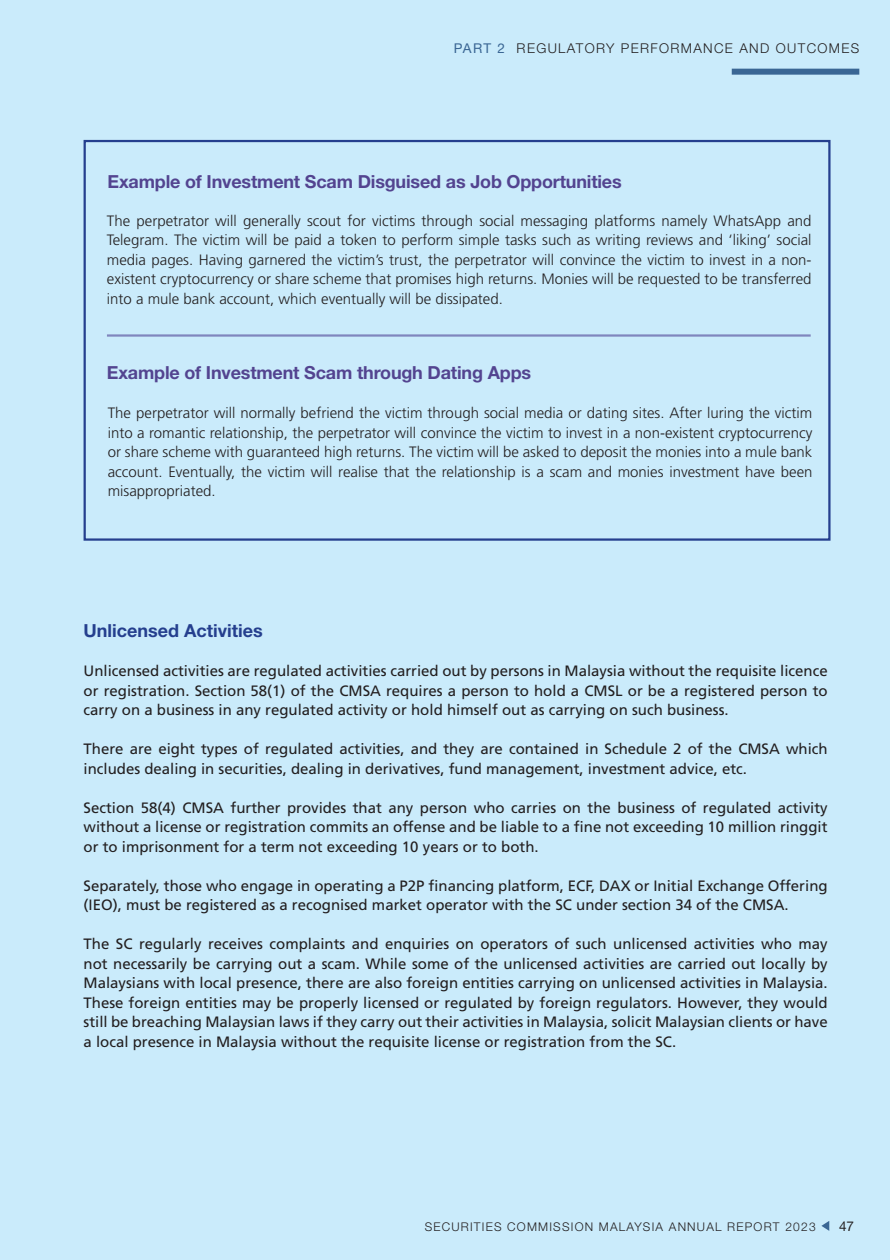
<style>
.page{position:relative;width:890px;height:1260px;background:#caebfb}
.page>*{position:absolute;margin:0;border:0;box-sizing:border-box;transform-origin:0 0}
.t1{font:700 18px "Helvetica Neue LT Std";letter-spacing:-.01em;color:#534490}
.t2{font:700 18px "Helvetica Neue LT Std";color:#253f8e}
.t3{font:15px/19.5px "Frutiger LT Std";color:#231f20;text-align:justify}
.t4{font:300 15px/19.5px "Frutiger LT Std";color:#231f20;text-align:justify}
.t5{font:300 13.5px "Helvetica Neue LT Std";letter-spacing:.1em;color:#231f20}
.t6{font:13.5px "Helvetica Neue LT Std";color:#231f20}
.t7{font:300 12px "Helvetica Neue LT Std";letter-spacing:.1em;color:#231f20}
.s1{font-weight:400;color:#3a6694}
</style>
<div class="page">
<svg style="left:821px;top:1221px;width:8px;height:10px"></svg>
<div style="left:732px;top:69px;width:127px;height:6px;background:#3a6694"></div>
<div style="left:84px;top:140px;width:746px;height:401px;border:2px solid #253f8e"></div>
<hr style="left:107px;top:334px;width:704px;height:3px;background:#8086bd">
<p class="t5" style="left:454px;top:40px;width:407px"><span class="s1">PART 2</span> REGULATORY PERFORMANCE AND OUTCOMES</p>
<p class="t1" style="left:108px;top:170px;width:516px">Example of Investment Scam Disguised as Job Opportunities</p>
<p class="t4" style="left:107px;top:211px;width:706px">The perpetrator will generally scout for victims through social messaging platforms namely WhatsApp and Telegram. The victim will be paid a token to perform simple tasks such as writing reviews and ‘liking’ social media pages. Having garnered the victim’s trust, the perpetrator will convince the victim to invest in a non&shy;existent cryptocurrency or share scheme that promises high returns. Monies will be requested to be transferred into a mule bank account, which eventually will be dissipated.</p>
<p class="t1" style="left:107px;top:361px;width:426px">Example of Investment Scam through Dating Apps</p>
<p class="t4" style="left:108px;top:403px;width:706px">The perpetrator will normally befriend the victim through social media or dating sites. After luring the victim into a romantic relationship, the perpetrator will convince the victim to invest in a non-existent cryptocurrency or share scheme with guaranteed high returns. The victim will be asked to deposit the monies into a mule bank account. Eventually, the victim will realise that the relationship is a scam and monies investment have been misappropriated.</p>
<p class="t2" style="left:84px;top:620px;width:181px">Unlicensed Activities</p>
<p class="t3" style="left:84px;top:661px;width:746px">Unlicensed activities are regulated activities carried out by persons in Malaysia without the requisite licence or registration. Section 58(1) of the CMSA requires a person to hold a CMSL or be a registered person to carry on a business in any regulated activity or hold himself out as carrying on such business.</p>
<p class="t3" style="left:84px;top:739px;width:746px">There are eight types of regulated activities, and they are contained in Schedule 2 of the CMSA which includes dealing in securities, dealing in derivatives, fund management, investment advice, etc.</p>
<p class="t3" style="left:84px;top:798px;width:746px">Section 58(4) CMSA further provides that any person who carries on the business of regulated activity without a license or registration commits an offense and be liable to a fine not exceeding 10 million ringgit or to imprisonment for a term not exceeding 10 years or to both.</p>
<p class="t3" style="left:84px;top:876px;width:746px">Separately, those who engage in operating a P2P financing platform, ECF, DAX or Initial Exchange Offering (IEO), must be registered as a recognised market operator with the SC under section 34 of the CMSA.</p>
<p class="t3" style="left:84px;top:934px;width:746px">The SC regularly receives complaints and enquiries on operators of such unlicensed activities who may not necessarily be carrying out a scam. While some of the unlicensed activities are carried out locally by Malaysians with local presence, there are also foreign entities carrying on unlicensed activities in Malaysia.<br>These foreign entities may be properly licensed or regulated by foreign regulators. However, they would still be breaching Malaysian laws if they carry out their activities in Malaysia, solicit Malaysian clients or have a local presence in Malaysia without the requisite license or registration from the SC.</p>
<p class="t7" style="left:425px;top:1219px;width:392px">SECURITIES COMMISSION MALAYSIA ANNUAL REPORT 2023</p>
<p class="t6" style="left:839px;top:1218px;width:17px">47</p>
</div>
